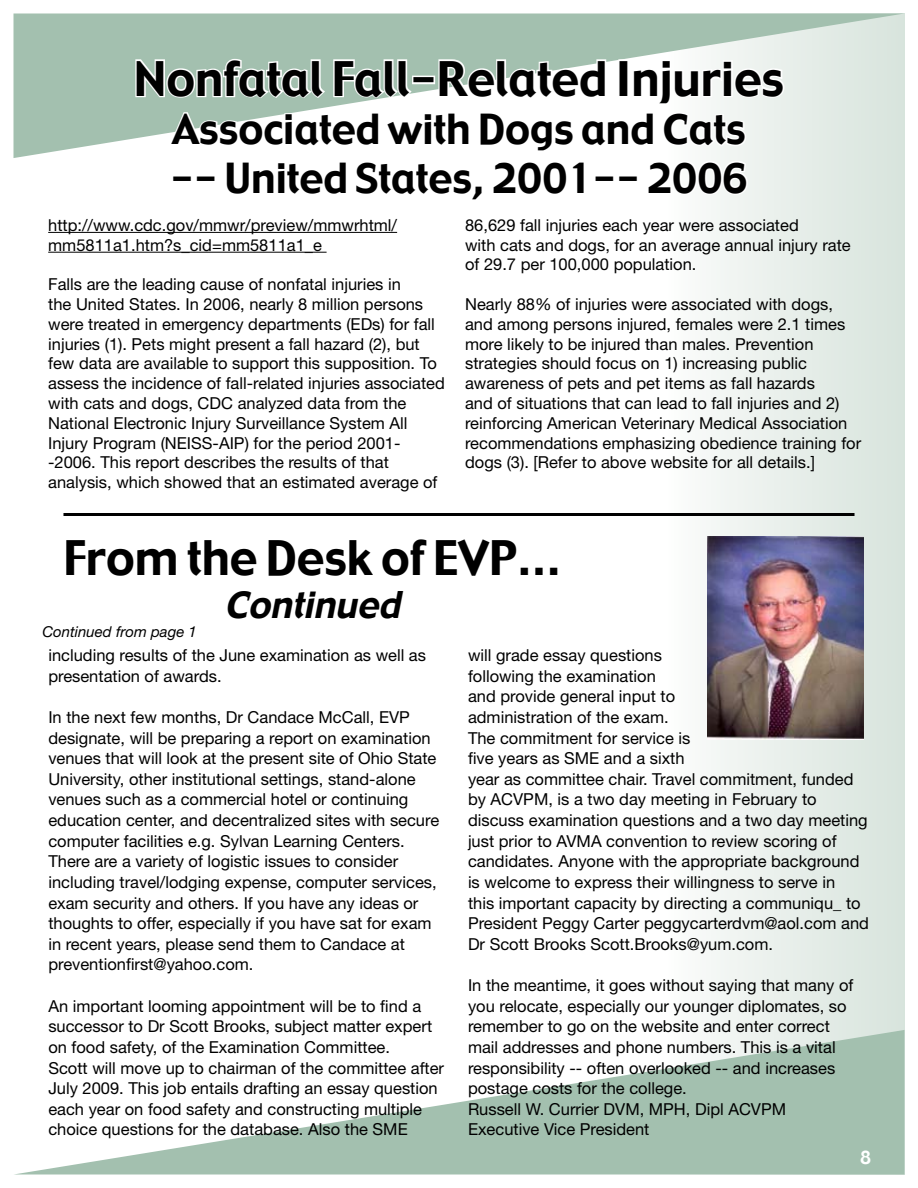
<style>
.page{position:relative;width:918px;height:1188px;background:#fff}
.page>*{position:absolute;margin:0;border:0;box-sizing:border-box;transform-origin:0 0}
.t1{font:46.5px "Gadget";color:#000}
.t2{font:40.5px/48.6px "Gadget";color:#000}
.t3{font:italic 36px "Gadget";color:#000}
.t4{font:18px "Gadget";color:#fff}
.t5{font:16.5px/20.7px "Helvetica Neue";color:#000}
.t6{font:italic 15px "Helvetica Neue";color:#000}
</style>
<div class="page">
<div style="left:668px;top:14px;width:236px;height:1160px;background:linear-gradient(to right,#fbfcfb,#d7e3dc)"></div>
<svg style="left:17px;top:1030px;width:887px;height:144px"></svg>
<svg style="left:14px;top:14px;width:890px;height:144px;fill:#a3c0af"></svg>
<hr style="left:48px;top:232px;width:349px;height:1px;background:#000">
<hr style="left:48px;top:252px;width:279px;height:1px;background:#000">
<svg style="left:134px;top:57px;width:652px;height:145px"></svg>
<hr style="left:63px;top:513px;width:792px;height:3px;background:#000">
<img style="left:708px;top:536px;width:156px;height:204px">
<h1 class="t1" style="left:134px;top:49px;width:652px">Nonfatal Fall-Related Injuries</h1>
<h2 class="t2" style="left:170px;top:107px;width:579px">Associated with Dogs and Cats -- United States, 2001-- 2006</h2>
<p class="t5" style="left:48px;top:215px;width:350px;line-height:19.8px">http://www.cdc.gov/mmwr/preview/mmwrhtml/ mm5811a1.htm?s_cid=mm5811a1_e</p>
<p class="t5" style="left:48px;top:274px;width:398px;line-height:19.8px">Falls are the leading cause of nonfatal injuries in<br>the United States. In 2006, nearly 8 million persons were treated in emergency departments (EDs) for fall injuries (1). Pets might present a fall hazard (2), but few data are available to support this supposition. To assess the incidence of fall-related injuries associated with cats and dogs, CDC analyzed data from the National Electronic Injury Surveillance System All Injury Program (NEISS-AIP) for the period 2001- -2006. This report describes the results of that analysis, which showed that an estimated average of</p>
<p class="t5" style="left:465px;top:215px;width:387px;line-height:19.8px">86,629 fall injuries each year were associated<br>with cats and dogs, for an average annual injury rate of 29.7 per 100,000 population.</p>
<p class="t5" style="left:465px;top:294px;width:398px;line-height:19.8px">Nearly 88% of injuries were associated with dogs, and among persons injured, females were 2.1 times more likely to be injured than males. Prevention strategies should focus on 1) increasing public awareness of pets and pet items as fall hazards<br>and of situations that can lead to fall injuries and 2) reinforcing American Veterinary Medical Association recommendations emphasizing obedience training for dogs (3). [Refer to above website for all details.]</p>
<h1 class="t1" style="left:64px;top:528px;width:499px">From the Desk of EVP...</h1>
<h3 class="t3" style="left:225px;top:581px;width:187px">Continued</h3>
<p class="t5" style="left:48px;top:645px;width:379px">including results of the June examination as well as presentation of awards.</p>
<p class="t5" style="left:48px;top:706px;width:392px">In the next few months, Dr Candace McCall, EVP designate, will be preparing a report on examination venues that will look at the present site of Ohio State University, other institutional settings, stand-alone venues such as a commercial hotel or continuing education center, and decentralized sites with secure computer facilities e.g. Sylvan Learning Centers.<br>There are a variety of logistic issues to consider including travel/lodging expense, computer services, exam security and others. If you have any ideas or thoughts to offer, especially if you have sat for exam in recent years, please send them to Candace at preventionfirst@yahoo.com.</p>
<p class="t5" style="left:48px;top:995px;width:397px">An important looming appointment will be to find a successor to Dr Scott Brooks, subject matter expert on food safety, of the Examination Committee.<br>Scott will move up to chairman of the committee after July 2009. This job entails drafting an essay question each year on food safety and constructing multiple choice questions for the database. Also the SME</p>
<p class="t6" style="left:42px;top:622px;width:156px">Continued from page 1</p>
<p class="t5" style="left:468px;top:645px;width:403px">will grade essay questions<br>following the examination<br>and provide general input to<br>administration of the exam.<br>The commitment for service is<br>five years as SME and a sixth<br>year as committee chair. Travel commitment, funded by ACVPM, is a two day meeting in February to discuss examination questions and a two day meeting just prior to AVMA convention to review scoring of candidates. Anyone with the appropriate background is welcome to express their willingness to serve in<br>this important capacity by directing a communiqu_ to President Peggy Carter peggycarterdvm@aol.com and Dr Scott Brooks Scott.Brooks@yum.com.</p>
<p class="t5" style="left:468px;top:975px;width:387px">In the meantime, it goes without saying that many of you relocate, especially our younger diplomates, so remember to go on the website and enter correct mail addresses and phone numbers. This is a vital responsibility -- often overlooked -- and increases postage costs for the college.<br>Russell W. Currier DVM, MPH, Dipl ACVPM Executive Vice President</p>
<p class="t4" style="left:860px;top:1146px;width:13px">8</p>
</div>
